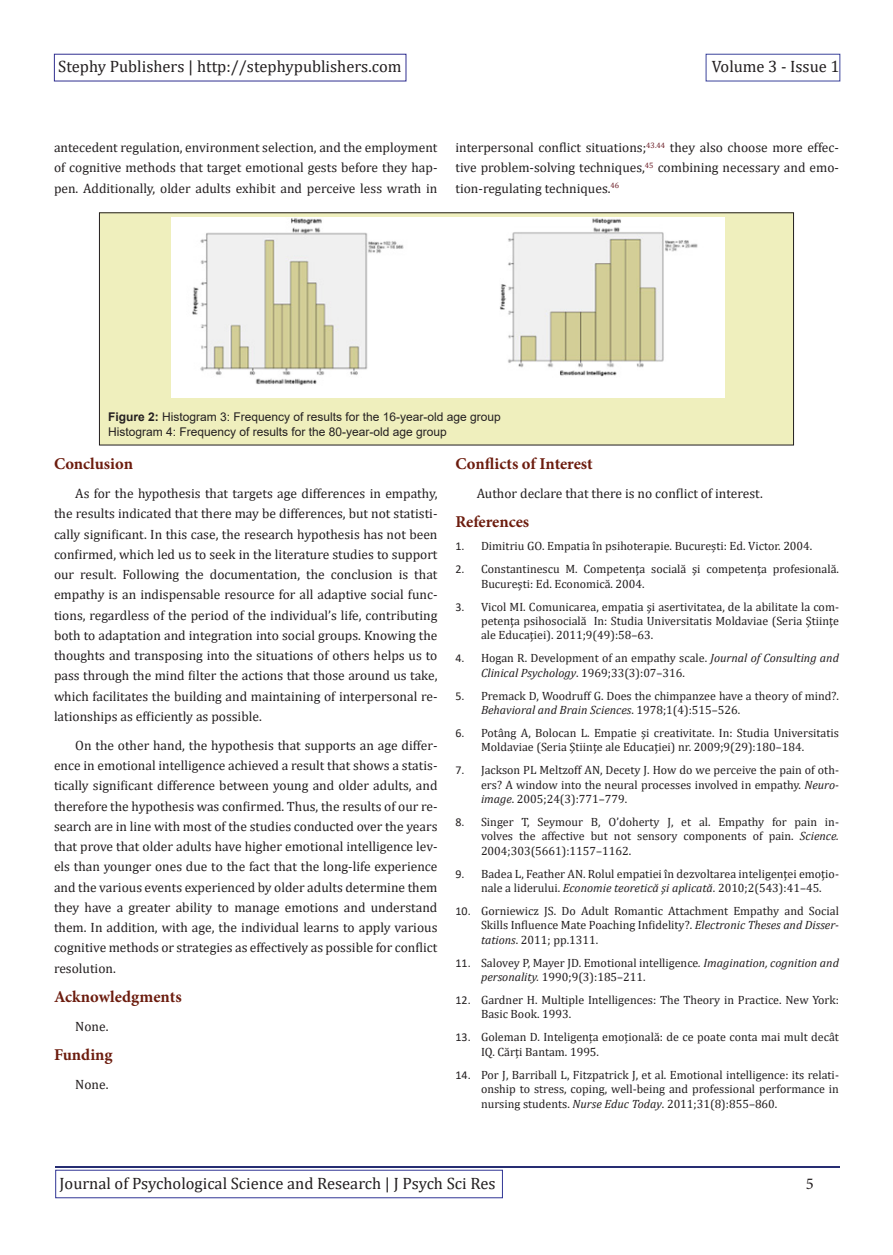
<style>
.page{position:relative;width:893px;height:1255px;background:#fff}
.page>*{position:absolute;margin:0;border:0;box-sizing:border-box;transform-origin:0 0}
.t1{font:16.5px "Cambria";color:#231f20}
.t2{font:700 16.5px "Minion Pro";color:#6c1c0e}
.t3{font:16.5px "Minion Pro";color:#231f20}
.Body_Text{font:13.5px/20.2px "Cambria";color:#231f20;text-align:justify}
.t4{font:12px/14.4px "Cambria";color:#231f20}
.t5{font:12px "Arial";color:#231f20}
.s1{font-weight:700}
.s2{font-family:"Calibri"}
.s3{font-style:italic}
</style>
<div class="page">
<div style="left:54px;top:54px;width:352px;height:27px;border:1px solid #302f90"></div>
<div style="left:706px;top:54px;width:134px;height:27px;border:1px solid #3b439b"></div>
<hr style="left:55px;top:1165px;width:785px;height:2px;background:#262d72">
<div style="left:56px;top:1169px;width:447px;height:28px;border:1px solid #303595"></div>
<div style="left:99px;top:213px;width:694px;height:232px;background:#efefbd"></div>
<img style="left:172px;top:217px;width:552px;height:180px">
<p class="t1" style="left:58px;top:56px;width:345px">Stephy Publishers | http://stephypublishers.com</p>
<p class="t1" style="left:712px;top:56px;width:129px">Volume 3 - Issue 1</p>
<p class="Body_Text" style="left:54px;top:137px;width:385px">antecedent regulation, environment selection, and the employment of cognitive methods that target emotional gests before they hap&shy;pen. Additionally, older adults exhibit and perceive less wrath in</p>
<p class="Body_Text" style="left:455px;top:137px;width:385px">interpersonal conflict situations;<sup>43.44</sup> they also choose more effec&shy;tive problem-solving techniques,<sup>45</sup> combining necessary and emo&shy;tion-regulating techniques.<sup>46</sup></p>
<p class="t5" style="left:108px;top:409px;width:394px"><span class="s1">Figure 2:</span> Histogram 3: Frequency of results for the 16-year-old age group</p>
<p class="t5" style="left:108px;top:424px;width:340px">Histogram 4: Frequency of results for the 80-year-old age group</p>
<p class="t2" style="left:54px;top:452px;width:81px">Conclusion</p>
<p class="Body_Text" style="left:54px;top:483px;width:385px;text-indent:21px">As for the hypothesis that targets age differences in empathy, the results indicated that there may be differences, but not statisti&shy;cally significant. In this case, the research hypothesis has not been confirmed, which led us to seek in the literature studies to support our result. Following the documentation, the conclusion is that empathy is an indispensable resource for all adaptive social func&shy;tions, regardless of the period of the individual’s life, contributing both to adaptation and integration into social groups. Knowing the thoughts and transposing into the situations of others helps us to pass through the mind filter the actions that those around us take, which facilitates the building and maintaining of interpersonal re&shy;lationships as efficiently as possible.</p>
<p class="Body_Text" style="left:54px;top:735px;width:385px;text-indent:21px">On the other hand, the hypothesis that supports an age differ&shy;ence in emotional intelligence achieved a result that shows a statis&shy;tically significant difference between young and older adults, and therefore the hypothesis was confirmed. Thus, the results of our re&shy;search are in line with most of the studies conducted over the years that prove that older adults have higher emotional intelligence lev&shy;els than younger ones due to the fact that the long-life experience and the various events experienced by older adults determine them they have a greater ability to manage emotions and understand them. In addition, with age, the individual learns to apply various cognitive methods or strategies as effectively as possible for conflict resolution.</p>
<p class="t2" style="left:54px;top:984px;width:129px">Acknowledgments</p>
<p class="Body_Text" style="left:75px;top:1015px;width:35px">None.</p>
<p class="t2" style="left:54px;top:1042px;width:60px">Funding</p>
<p class="Body_Text" style="left:75px;top:1073px;width:35px">None.</p>
<p class="t2" style="left:455px;top:452px;width:139px">Conflicts of Interest</p>
<p class="Body_Text" style="left:477px;top:483px;width:288px">Author declare that there is no conflict of interest.</p>
<p class="t2" style="left:455px;top:510px;width:75px">References</p>
<p class="t4" style="left:455px;top:539px;width:358px"><span class="s2">1.</span> Dimitriu GO. Empatia în psihoterapie. București: Ed. Victor. 2004.</p>
<p class="t4" style="left:481px;top:562px;width:359px;text-indent:-26px"><span class="s2">2.</span> Constantinescu M. Competenţa socială şi competenţa profesională.<br>Bucureşti: Ed. Economică. 2004.</p>
<p class="t4" style="left:481px;top:599px;width:359px;text-align:justify;text-indent:-26px"><span class="s2">3.</span> Vicol MI. Comunicarea, empatia şi asertivitatea, de la abilitate la com&shy;petenţa psihosocială In: Studia Universitatis Moldaviae (Seria Ştiinţe ale Educaţiei). 2011;9(49):58–63.</p>
<p class="t4" style="left:481px;top:651px;width:359px;text-indent:-26px"><span class="s2">4.</span> Hogan R. Development of an empathy scale. <span class="s3">Journal of Consulting and<br>Clinical Psychology</span>. 1969;33(3):07–316.</p>
<p class="t4" style="left:481px;top:688px;width:359px;text-indent:-26px"><span class="s2">5.</span> Premack D, Woodruff G. Does the chimpanzee have a theory of mind?.<br><span class="s3">Behavioral and Brain Sciences</span>. 1978;1(4):515–526.</p>
<p class="t4" style="left:481px;top:725px;width:359px;text-indent:-26px"><span class="s2">6.</span> Potâng A, Bolocan L. Empatie şi creativitate. In: Studia Universitatis<br>Moldaviae (Seria Ştiinţe ale Educaţiei) nr. 2009;9(29):180–184.</p>
<p class="t4" style="left:481px;top:762px;width:359px;text-align:justify;text-indent:-26px"><span class="s2">7.</span> Jackson PL Meltzoff AN, Decety J. How do we perceive the pain of oth&shy;ers? A window into the neural processes involved in empathy. <span class="s3">Neuro&shy;image</span>. 2005;24(3):771–779.</p>
<p class="t4" style="left:481px;top:814px;width:359px;text-align:justify;text-indent:-26px"><span class="s2">8.</span> Singer T, Seymour B, O’doherty J, et al. Empathy for pain in&shy;volves the affective but not sensory components of pain. <span class="s3">Science.<br></span>2004;303(5661):1157–1162.</p>
<p class="t4" style="left:481px;top:866px;width:359px;text-indent:-26px"><span class="s2">9.</span> Badea L, Feather AN. Rolul empatiei în dezvoltarea inteligenţei emoţio&shy;nale a liderului. <span class="s3">Economie teoretică şi aplicată</span>. 2010;2(543):41–45.</p>
<p class="t4" style="left:481px;top:903px;width:359px;text-align:justify;text-indent:-26px"><span class="s2">10.</span> Gorniewicz JS. Do Adult Romantic Attachment Empathy and Social Skills Influence Mate Poaching Infidelity?. <span class="s3">Electronic Theses and Disser&shy;tations</span>. 2011; pp.1311.</p>
<p class="t4" style="left:481px;top:955px;width:359px;text-indent:-26px"><span class="s2">11.</span> Salovey P, Mayer JD. Emotional intelligence<span class="s3">. Imagination, cognition and personality.</span> 1990;9(3):185–211.</p>
<p class="t4" style="left:481px;top:992px;width:359px;text-indent:-26px"><span class="s2">12.</span> Gardner H. Multiple Intelligences: The Theory in Practice. New York:<br>Basic Book. 1993.</p>
<p class="t4" style="left:481px;top:1029px;width:359px;text-indent:-26px"><span class="s2">13.</span> Goleman D. Inteligența emoțională: de ce poate conta mai mult decât<br>IQ. Cărți Bantam. 1995.</p>
<p class="t4" style="left:481px;top:1067px;width:359px;text-align:justify;text-indent:-26px"><span class="s2">14.</span> Por J, Barriball L, Fitzpatrick J, et al. Emotional intelligence: its relati&shy;onship to stress, coping, well-being and professional performance in nursing students. <span class="s3">Nurse Educ Today</span>. 2011;31(8):855–860.</p>
<p class="t1" style="left:60px;top:1173px;width:437px">Journal of Psychological Science and Research | J Psych Sci Res</p>
<p class="t3" style="left:806px;top:1172px;width:9px">5</p>
</div>
